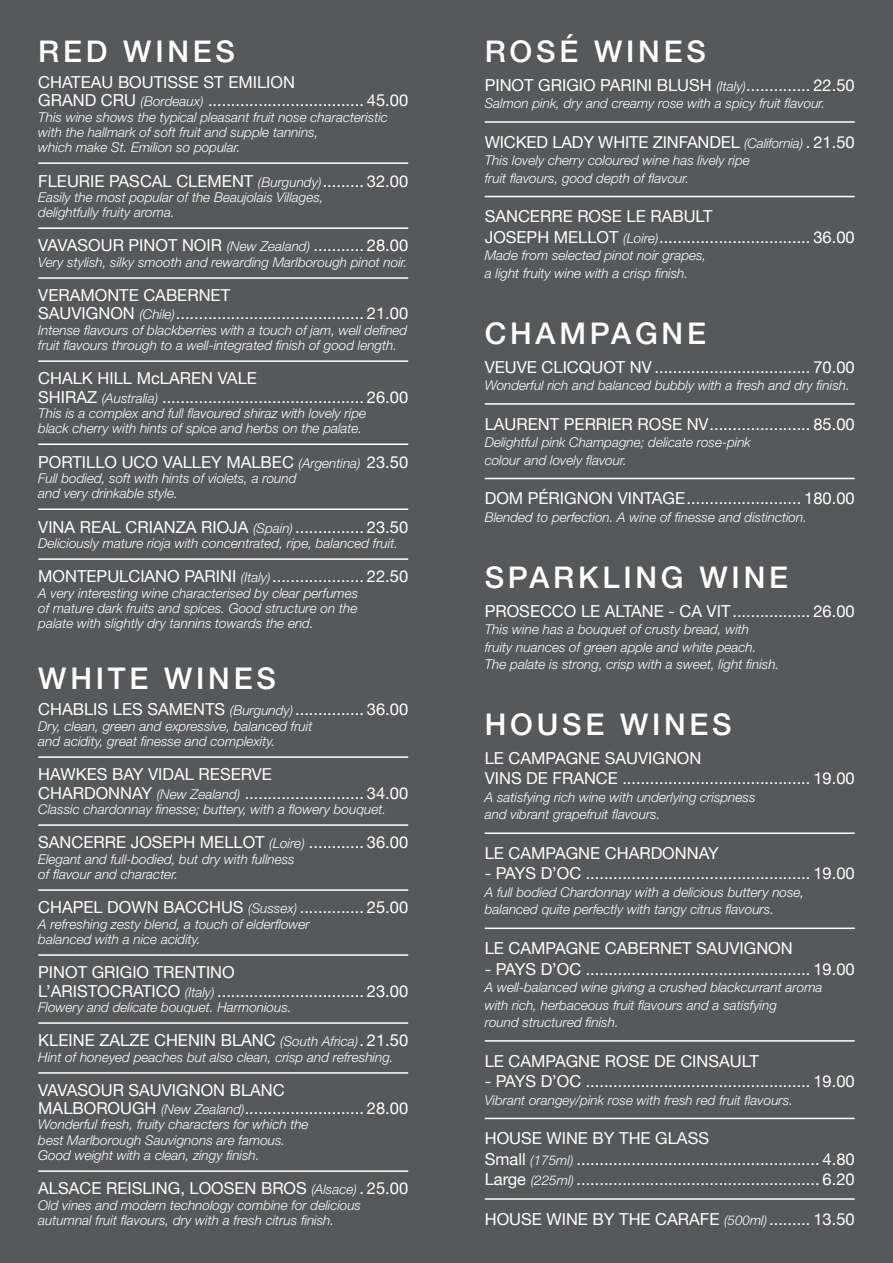
<style>
.page{position:relative;width:893px;height:1263px;background:#57585a}
.page>*{position:absolute;margin:0;border:0;box-sizing:border-box;transform-origin:0 0}
.t1{font:500 30px "Helvetica Neue";letter-spacing:.125em;color:#fff}
.t2{font:16.5px/18.1px "Helvetica Neue";color:#fff}
.t3{font:italic 300 13.5px/15.1px "Helvetica Neue";color:#fff}
.s1{font-weight:300;font-style:italic;font-size:13.5px}
</style>
<div class="page">
<hr style="left:38px;top:162px;width:370px;height:2px;background:#fff">
<hr style="left:38px;top:227px;width:370px;height:2px;background:#fff">
<hr style="left:38px;top:277px;width:370px;height:2px;background:#fff">
<hr style="left:38px;top:360px;width:370px;height:2px;background:#fff">
<hr style="left:38px;top:443px;width:370px;height:2px;background:#fff">
<hr style="left:38px;top:508px;width:370px;height:2px;background:#fff">
<hr style="left:38px;top:558px;width:370px;height:2px;background:#fff">
<hr style="left:38px;top:756px;width:370px;height:2px;background:#fff">
<hr style="left:38px;top:824px;width:370px;height:2px;background:#fff">
<hr style="left:38px;top:889px;width:370px;height:2px;background:#fff">
<hr style="left:38px;top:954px;width:370px;height:2px;background:#fff">
<hr style="left:38px;top:1022px;width:370px;height:2px;background:#fff">
<hr style="left:38px;top:1072px;width:370px;height:2px;background:#fff">
<hr style="left:38px;top:1170px;width:370px;height:2px;background:#fff">
<hr style="left:485px;top:121px;width:370px;height:2px;background:#fff">
<hr style="left:485px;top:196px;width:370px;height:1px;background:#fff">
<hr style="left:485px;top:403px;width:370px;height:2px;background:#fff">
<hr style="left:485px;top:478px;width:370px;height:1px;background:#fff">
<hr style="left:485px;top:832px;width:370px;height:2px;background:#fff">
<hr style="left:485px;top:927px;width:370px;height:2px;background:#fff">
<hr style="left:485px;top:1040px;width:370px;height:2px;background:#fff">
<hr style="left:485px;top:1118px;width:370px;height:1px;background:#fff">
<hr style="left:485px;top:1198px;width:370px;height:2px;background:#fff">
<h1 class="t1" style="left:38px;top:33px;width:198px">RED WINES</h1>
<p class="t2" style="left:38px;top:74px;width:371px">CHATEAU BOUTISSE ST EMILION<br>GRAND CRU <span class="s1">(Bordeaux)</span> .................................. 45.00</p>
<p class="t3" style="left:38px;top:109px;width:351px">This wine shows the typical pleasant fruit nose characteristic with the hallmark of soft fruit and supple tannins,<br>which make St. Emilion so popular.</p>
<p class="t2" style="left:38px;top:172px;width:371px">FLEURIE PASCAL CLEMENT <span class="s1">(Burgundy)</span>......... 32.00</p>
<p class="t3" style="left:38px;top:189px;width:287px">Easily the most popular of the Beaujolais Villages, delightfully fruity aroma.</p>
<p class="t2" style="left:38px;top:237px;width:371px">VAVASOUR PINOT NOIR <span class="s1">(New Zealand)</span> ........... 28.00</p>
<p class="t3" style="left:38px;top:254px;width:371px">Very stylish, silky smooth and rewarding Marlborough pinot noir.</p>
<p class="t2" style="left:38px;top:287px;width:371px">VERAMONTE CABERNET<br>SAUVIGNON <span class="s1">(Chile)</span>......................................... 21.00</p>
<p class="t3" style="left:38px;top:322px;width:371px">Intense flavours of blackberries with a touch of jam, well defined fruit flavours through to a well-integrated finish of good length.</p>
<p class="t2" style="left:38px;top:370px;width:371px">CHALK HILL McLAREN VALE<br>SHIRAZ <span class="s1">(Australia)</span> ............................................ 26.00</p>
<p class="t3" style="left:38px;top:405px;width:329px">This is a complex and full flavoured shiraz with lovely ripe black cherry with hints of spice and herbs on the palate.</p>
<p class="t2" style="left:38px;top:454px;width:371px">PORTILLO UCO VALLEY MALBEC <span class="s1">(Argentina)</span> 23.50</p>
<p class="t3" style="left:38px;top:470px;width:260px">Full bodied, soft with hints of violets, a round and very drinkable style.</p>
<p class="t2" style="left:38px;top:519px;width:371px">VINA REAL CRIANZA RIOJA <span class="s1">(Spain)</span>............... 23.50</p>
<p class="t3" style="left:38px;top:535px;width:361px">Deliciously mature rioja with concentrated, ripe, balanced fruit.</p>
<p class="t2" style="left:38px;top:568px;width:371px">MONTEPULCIANO PARINI <span class="s1">(Italy)</span>.................... 22.50</p>
<p class="t3" style="left:38px;top:585px;width:322px;text-align:justify">A very interesting wine characterised by clear perfumes of mature dark fruits and spices. Good structure on the palate with slightly dry tannins towards the end.</p>
<h1 class="t1" style="left:38px;top:660px;width:239px">WHITE WINES</h1>
<p class="t2" style="left:38px;top:701px;width:371px">CHABLIS LES SAMENTS <span class="s1">(Burgundy)</span>............... 36.00</p>
<p class="t3" style="left:38px;top:718px;width:276px">Dry, clean, green and expressive, balanced fruit and acidity, great finesse and complexity.</p>
<p class="t2" style="left:38px;top:766px;width:371px">HAWKES BAY VIDAL RESERVE<br>CHARDONNAY <span class="s1">(New Zealand)</span> .......................... 34.00</p>
<p class="t3" style="left:38px;top:801px;width:349px">Classic chardonnay finesse; buttery, with a flowery bouquet.</p>
<p class="t2" style="left:38px;top:834px;width:371px">SANCERRE JOSEPH MELLOT <span class="s1">(Loire)</span> ............ 36.00</p>
<p class="t3" style="left:38px;top:851px;width:258px">Elegant and full-bodied, but dry with fullness of flavour and character.</p>
<p class="t2" style="left:38px;top:899px;width:371px">CHAPEL DOWN BACCHUS <span class="s1">(Sussex)</span> .............. 25.00</p>
<p class="t3" style="left:38px;top:916px;width:273px">A refreshing zesty blend, a touch of elderflower balanced with a nice acidity.</p>
<p class="t2" style="left:38px;top:964px;width:371px">PINOT GRIGIO TRENTINO<br>L’ARISTOCRATICO <span class="s1">(Italy)</span> ................................ 23.00</p>
<p class="t3" style="left:38px;top:999px;width:255px">Flowery and delicate bouquet. Harmonious.</p>
<p class="t2" style="left:38px;top:1032px;width:371px">KLEINE ZALZE CHENIN BLANC <span class="s1">(South Africa)</span>. 21.50</p>
<p class="t3" style="left:38px;top:1049px;width:357px">Hint of honeyed peaches but also clean, crisp and refreshing.</p>
<p class="t2" style="left:38px;top:1082px;width:371px">VAVASOUR SAUVIGNON BLANC<br>MALBOROUGH <span class="s1">(New Zealand)</span>.......................... 28.00</p>
<p class="t3" style="left:38px;top:1117px;width:272px">Wonderful fresh, fruity characters for which the best Marlborough Sauvignons are famous.<br>Good weight with a clean, zingy finish.</p>
<p class="t2" style="left:38px;top:1180px;width:371px">ALSACE REISLING, LOOSEN BROS <span class="s1">(Alsace)</span> . 25.00</p>
<p class="t3" style="left:38px;top:1197px;width:324px">Old vines and modern technology combine for delicious autumnal fruit flavours, dry with a fresh citrus finish.</p>
<h1 class="t1" style="left:485px;top:33px;width:223px">ROSÉ WINES</h1>
<p class="t2" style="left:485px;top:77px;width:371px">PINOT GRIGIO PARINI BLUSH <span class="s1">(Italy)</span>.............. 22.50</p>
<p class="t3" style="left:485px;top:96px;width:342px">Salmon pink, dry and creamy rose with a spicy fruit flavour.</p>
<p class="t2" style="left:485px;top:134px;width:371px">WICKED LADY WHITE ZINFANDEL <span class="s1">(California)</span> . 21.50</p>
<p class="t3" style="left:485px;top:151px;width:267px;line-height:17.5px">This lovely cherry coloured wine has lively ripe fruit flavours, good depth of flavour.</p>
<p class="t2" style="left:485px;top:207px;width:371px;line-height:20.5px">SANCERRE ROSE LE RABULT<br>JOSEPH MELLOT <span class="s1">(Loire)</span>................................. 36.00</p>
<p class="t3" style="left:485px;top:246px;width:223px;line-height:17.5px">Made from selected pinot noir grapes, a light fruity wine with a crisp finish.</p>
<h1 class="t1" style="left:485px;top:315px;width:223px">CHAMPAGNE</h1>
<p class="t2" style="left:485px;top:359px;width:371px">VEUVE CLICQUOT NV .................................. 70.00</p>
<p class="t3" style="left:485px;top:377px;width:367px">Wonderful rich and balanced bubbly with a fresh and dry finish.</p>
<p class="t2" style="left:485px;top:416px;width:371px">LAURENT PERRIER ROSE NV...................... 85.00</p>
<p class="t3" style="left:485px;top:433px;width:268px;line-height:17.5px">Delightful pink Champagne; delicate rose-pink colour and lovely flavour.</p>
<p class="t2" style="left:485px;top:490px;width:371px">DOM PÉRIGNON VINTAGE......................... 180.00</p>
<p class="t3" style="left:485px;top:509px;width:324px">Blended to perfection. A wine of finesse and distinction.</p>
<h1 class="t1" style="left:485px;top:559px;width:305px">SPARKLING WINE</h1>
<p class="t2" style="left:485px;top:602px;width:371px">PROSECCO LE ALTANE - CA VIT................. 26.00</p>
<p class="t3" style="left:485px;top:620px;width:296px;line-height:17.5px">This wine has a bouquet of crusty bread, with fruity nuances of green apple and white peach.<br>The palate is strong, crisp with a sweet, light finish.</p>
<h1 class="t1" style="left:485px;top:706px;width:248px">HOUSE WINES</h1>
<p class="t2" style="left:485px;top:749px;width:371px;line-height:20.5px">LE CAMPAGNE SAUVIGNON<br>VINS DE FRANCE ......................................... 19.00</p>
<p class="t3" style="left:485px;top:788px;width:272px;line-height:17.5px">A satisfying rich wine with underlying crispness and vibrant grapefruit flavours.</p>
<p class="t2" style="left:485px;top:845px;width:236px">LE CAMPAGNE CHARDONNAY</p>
<p class="t2" style="left:485px;top:865px;width:371px">- PAYS D’OC ................................................. 19.00</p>
<p class="t3" style="left:485px;top:883px;width:321px;line-height:17.5px">A full bodied Chardonnay with a delicious buttery nose, balanced quite perfectly with tangy citrus flavours.</p>
<p class="t2" style="left:485px;top:940px;width:309px">LE CAMPAGNE CABERNET SAUVIGNON</p>
<p class="t2" style="left:485px;top:960px;width:371px">- PAYS D’OC ................................................. 19.00</p>
<p class="t3" style="left:485px;top:978px;width:339px;line-height:17.5px">A well-balanced wine giving a crushed blackcurrant aroma with rich, herbaceous fruit flavours and a satisfying<br>round structured finish.</p>
<p class="t2" style="left:485px;top:1052px;width:276px">LE CAMPAGNE ROSE DE CINSAULT</p>
<p class="t2" style="left:485px;top:1073px;width:371px">- PAYS D’OC ................................................. 19.00</p>
<p class="t3" style="left:485px;top:1092px;width:310px">Vibrant orangey/pink rose with fresh red fruit flavours.</p>
<p class="t2" style="left:485px;top:1129px;width:371px;line-height:20.5px">HOUSE WINE BY THE GLASS<br>Small <span class="s1">(175ml)</span> ..................................................... 4.80<br>Large <span class="s1">(225ml)</span> ..................................................... 6.20</p>
<p class="t2" style="left:485px;top:1211px;width:371px">HOUSE WINE BY THE CARAFE <span class="s1">(500ml)</span>......... 13.50</p>
</div>
